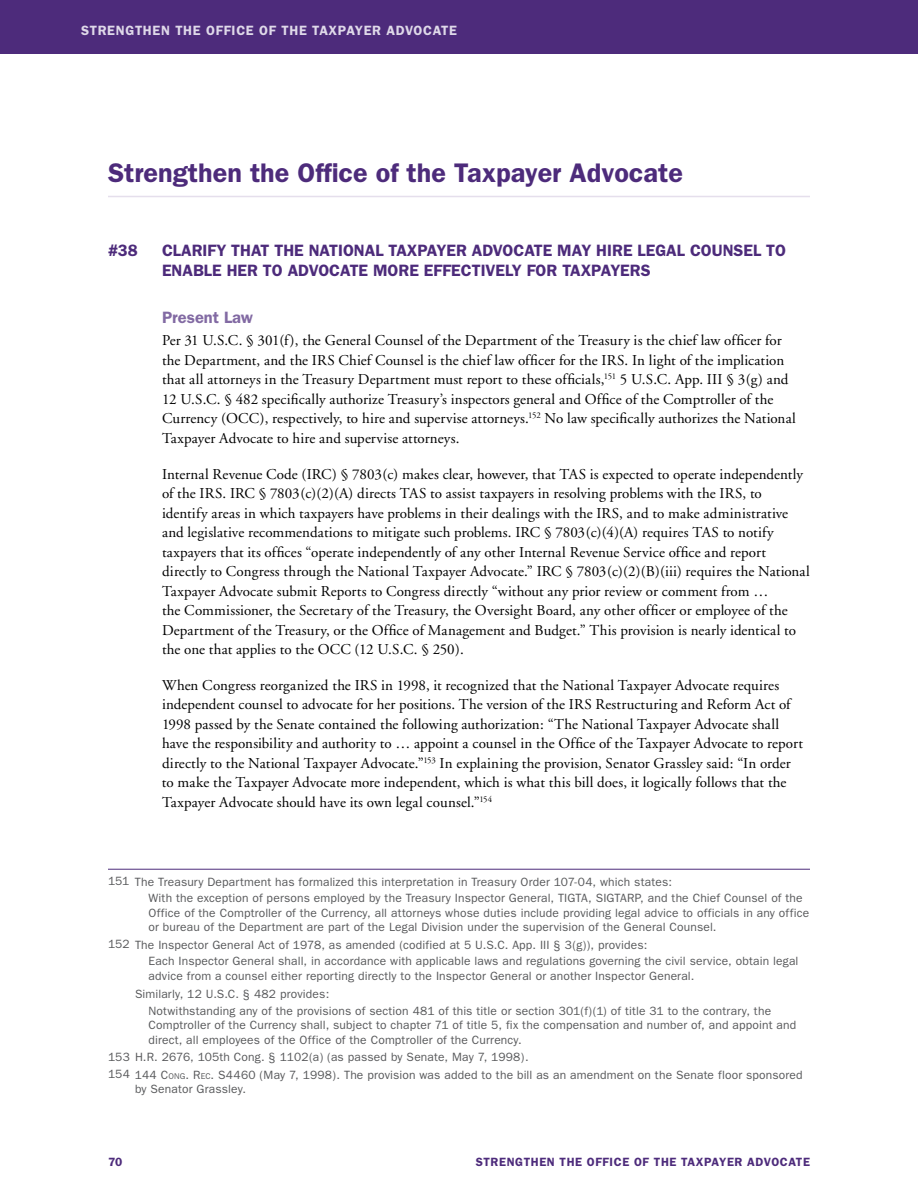
<style>
.page{position:relative;width:918px;height:1188px;background:#fff}
.page>*{position:absolute;margin:0;border:0;box-sizing:border-box;transform-origin:0 0}
.t1{font:600 27px "Franklin Gothic";color:#4d2b7b}
.t2{font:600 16.5px/19.8px "Franklin Gothic";color:#4d2b7b}
.P-Subhead_1{font:600 16.5px "Franklin Gothic";color:#826aa3}
.Body_Text{font:15px/19.5px "Adobe Garamond";letter-spacing:.005em;color:#000}
.t3{font:600 13.5px "Franklin Gothic";letter-spacing:.05em;color:#dfd9e9}
.IGNORE_Footnote-inde{font:12px/14.4px "Franklin Gothic";letter-spacing:.015em;color:#58595b}
.IGNORE_Footnote{font:12px/14.4px "Franklin Gothic";letter-spacing:.015em;color:#58595b}
.t4{font:600 12px "Franklin Gothic";letter-spacing:.05em;color:#4d2b7b}
.IGNORE_Footnote_add{font:12px "Franklin Gothic";letter-spacing:.01em;color:#58595b}
.s1{font-style:inherit}
.s2{font-size:8.4px}
</style>
<div class="page">
<div style="left:0;top:0;width:918px;height:54px;background:#4d2b7b"></div>
<hr style="left:108px;top:196px;width:702px;height:1px;background:#e5dfec">
<hr style="left:108px;top:869px;width:702px;height:1px;background:#4d2b7b">
<p class="t3" style="left:81px;top:23px;width:10px">STRE</p>
<p class="t3" style="left:116px;top:23px;width:20px">NGTHE</p>
<p class="t3" style="left:161px;top:23px;width:24px">N THE</p>
<p class="t3" style="left:206px;top:23px;width:34px">OFFICE</p>
<p class="t3" style="left:259px;top:23px;width:32px">OF THE</p>
<p class="t3" style="left:312px;top:23px;width:53px">TAXPAYER</p>
<p class="t3" style="left:387px;top:23px;width:5px">ADVOC</p>
<p class="t3" style="left:433px;top:23px;width:18px">ATE</p>
<h2 class="t1" style="left:108px;top:157px;width:576px">STRENGTHEN THE OFFICE OF THE TAXPAYER ADVOCATE</h2>
<p class="t2" style="left:108px;top:241px;width:31px">#38</p>
<p class="t2" style="left:162px;top:241px;width:626px">CLARIFY THAT THE NATIONAL TAXPAYER ADVOCATE MAY HIRE LEGAL COUNSEL TO<br>ENABLE HER TO ADVOCATE MORE EFFECTIVELY FOR TAXPAYERS</p>
<p class="P-Subhead_1" style="left:162px;top:307px;width:92px">PRESENT LAW</p>
<p class="Body_Text" style="left:162px;top:331px;width:635px">Per 31 U.S.C. § 301(f), the General Counsel of the Department of the Treasury is the chief law officer for the Department, and the IRS Chief Counsel is the chief law officer for the IRS. In light of the implication that all attorneys in the Treasury Department must report to these officials,<sup>151</sup> 5 U.S.C. App. III § 3(g) and 12 U.S.C. § 482 specifically authorize Treasury’s inspectors general and Office of the Comptroller of the Currency (OCC), respectively, to hire and supervise attorneys.<sup>152</sup> No law specifically authorizes the National Taxpayer Advocate to hire and supervise attorneys.</p>
<p class="Body_Text" style="left:162px;top:464px;width:649px">Internal Revenue Code (IRC) § 7803(c) makes clear, however, that TAS is expected to operate independently of the IRS. IRC § 7803(c)(2)(A) directs TAS to assist taxpayers in resolving problems with the IRS, to identify areas in which taxpayers have problems in their dealings with the IRS, and to make administrative and legislative recommendations to mitigate such problems. IRC § 7803(c)(4)(A) requires TAS to notify taxpayers that its offices “operate independently of any other Internal Revenue Service office and report directly to Congress through the National Taxpayer Advocate.” IRC § 7803(c)(2)(B)(iii) requires the National Taxpayer Advocate submit Reports to Congress directly “without any prior review or comment from …<br>the Commissioner, the Secretary of the Treasury, the Oversight Board, any other officer or employee of the Department of the Treasury, or the Office of Management and Budget.” This provision is nearly identical to the one that applies to the OCC (12 U. S.C. § 250).</p>
<p class="Body_Text" style="left:162px;top:676px;width:642px">When Congress reorganized the IRS in 1998, it recognized that the National Taxpayer Advocate requires independent counsel to advocate for her positions. The version of the IRS Restructuring and Reform Act of 1998 passed by the Senate contained the following authorization: “The National Taxpayer Advocate shall have the responsibility and authority to … appoint a counsel in the Office of the Taxpayer Advocate to report directly to the National Taxpayer Advocate.”<sup>153</sup> In explaining the provision, Senator Grassley said: “In order to make the Taxpayer Advocate more independent, which is what this bill does, it logically follows that the Taxpayer Advocate should have its own legal counsel.”<sup>154</sup></p>
<p class="IGNORE_Footnote" style="left:108px;top:875px;width:566px">151 The Treasury Department has formalized this interpretation in Treasury Order 107-04, which states:</p>
<p class="IGNORE_Footnote-inde" style="left:148px;top:891px;width:662px">With the exception of persons employed by the Treasury Inspector General, TIGTA, SIGTARP, and the Chief Counsel of the<br>Office of the Comptroller of the Currency, all attorneys whose duties include providing legal advice to officials in any office or bureau of the Department are part of the Legal Division under the supervision of the General Counsel.</p>
<p class="IGNORE_Footnote" style="left:108px;top:938px;width:541px">152 The Inspector General Act of 1978, as amended (codified at 5 U.S.C. App. III § 3(g)), provides:</p>
<p class="IGNORE_Footnote-inde" style="left:148px;top:954px;width:651px">Each Inspector General shall, in accordance with applicable laws and regulations governing the civil service, obtain legal advice from a counsel either reporting directly to the Inspector General or another Inspector General.</p>
<p class="IGNORE_Footnote_add" style="left:135px;top:987px;width:196px">Similarly, 12 U.S.C. § 482 provides:</p>
<p class="IGNORE_Footnote-inde" style="left:148px;top:1004px;width:649px">Notwithstanding any of the provisions of section 481 of this title or section 301(f)(1) of title 31 to the contrary, the<br>Comptroller of the Currency shall, subject to chapter 71 of title 5, fix the compensation and number of, and appoint and direct, all employees of the Office of the Comptroller of the Currency.</p>
<p class="IGNORE_Footnote" style="left:108px;top:1050px;width:422px">153 H.R. 2676, 105th Cong. § 1102(a) (as passed by Senate, May 7, 1998).</p>
<p class="IGNORE_Footnote" style="left:135px;top:1068px;width:669px;text-indent:-27px">154 144 <span class="s1">C</span><span class="s2">ON G</span><span class="s1">. R</span><span class="s2">EC</span>. S4460 (May 7, 1998). The provision was added to the bill as an amendment on the Senate floor sponsored by Senator Grassley.</p>
<p class="t4" style="left:108px;top:1154px;width:16px">70</p>
<p class="t4" style="left:476px;top:1154px;width:9px">STRE</p>
<p class="t4" style="left:507px;top:1154px;width:18px">NGTHE</p>
<p class="t4" style="left:547px;top:1154px;width:22px">N THE</p>
<p class="t4" style="left:587px;top:1154px;width:30px">OFFICE</p>
<p class="t4" style="left:634px;top:1154px;width:29px">OF THE</p>
<p class="t4" style="left:681px;top:1154px;width:47px">TAXPAYER</p>
<p class="t4" style="left:747px;top:1154px;width:5px">ADVOC</p>
<p class="t4" style="left:788px;top:1154px;width:16px">ATE</p>
</div>
